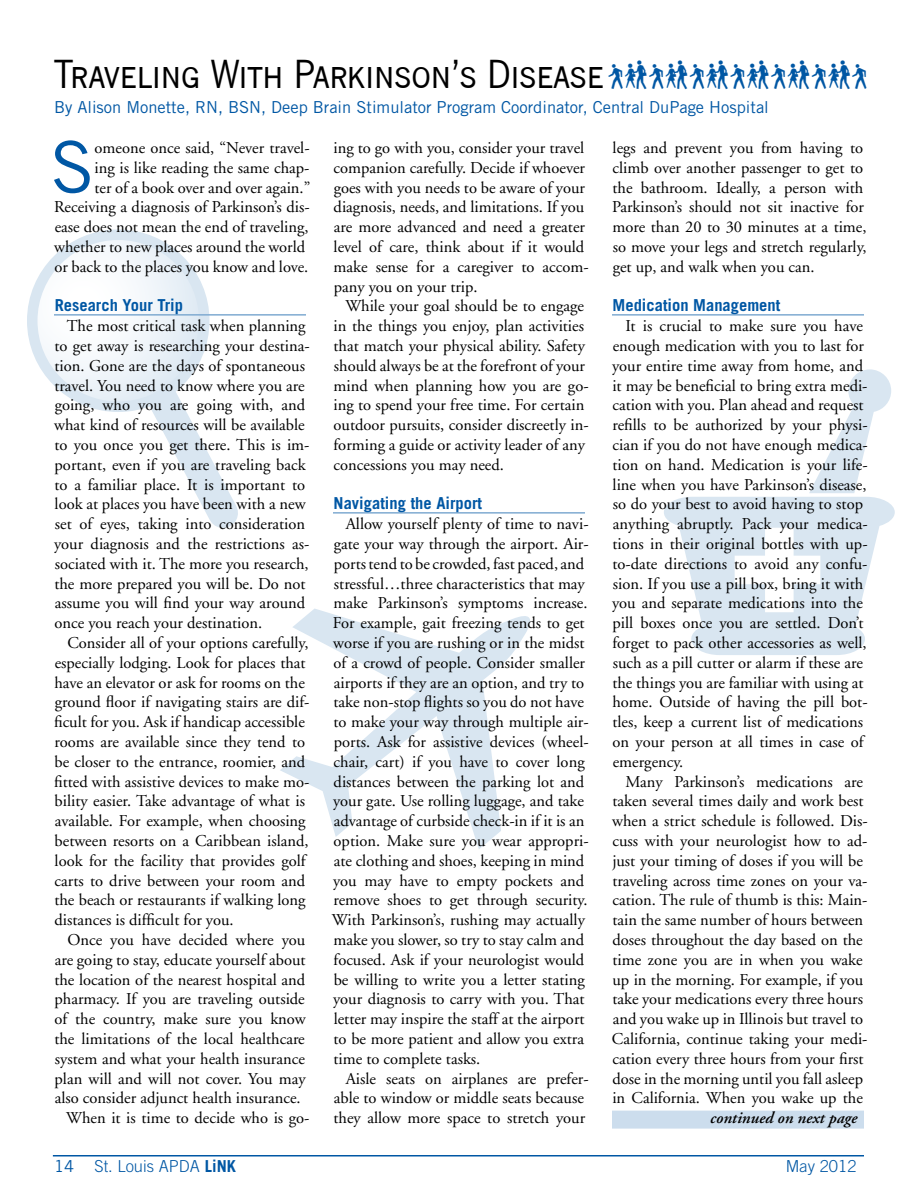
<style>
.page{position:relative;width:918px;height:1188px;background:#fff}
.page>*{position:absolute;margin:0;border:0;box-sizing:border-box;transform-origin:0 0}
.t1{font:71.4px "Trade Gothic LT Std";color:#0057a4}
.t2{font:42px "News Got SCT";color:#000}
.t3{font:36px "Carta";color:#0057a4}
.t4{font:16.5px/19.8px "Adobe Garamond";color:#000}
.t5{font:16.5px "Trade Gothic LT Std";color:#0057a4}
.t6{font:700 16.5px "Trade Gothic LT Std";color:#0057a4}
.t7{font:300 16.5px "Trade Gothic LT Std";color:#0057a4}
.t8{font:italic 600 16.5px "Adobe Garamond";color:#000}
.s1{font-size:42px}
.s2{font-weight:400}
.s3{font-weight:700}
</style>
<div class="page">
<hr style="left:53px;top:1155px;width:811px;height:1px;background:#0057a4">
<svg style="left:128px;top:351px;width:110px;height:177px"></svg>
<svg style="left:32px;top:235px;width:172px;height:172px"></svg>
<div style="left:27px;top:230px;width:183px;height:182px;border:10px solid #d9e6f1;border-radius:50%"></div>
<svg style="left:280px;top:609px;width:250px;height:240px"></svg>
<svg style="left:664px;top:369px;width:231px;height:286px"></svg>
<hr style="left:54px;top:314px;width:252px;height:2px;background:#80abd1">
<hr style="left:333px;top:512px;width:252px;height:2px;background:#80abd1">
<hr style="left:612px;top:314px;width:252px;height:2px;background:#80abd1">
<div style="left:612px;top:1111px;width:252px;height:18px;background:#ccdded"></div>
<h2 class="t2" style="left:54px;top:51px;width:551px">Traveling With Parkinson’s Disease</h2>
<p class="t5" style="left:54px;top:98px;width:716px">By Alison Monette, RN, BSN, Deep Brain Stimulator Program Coordinator, Central DuPage Hospital</p>
<h3 class="t3" style="left:608px;top:56px;width:262px">`<span class="s1">~</span>`<span class="s1">~</span>`<span class="s1">~</span>`<span class="s1">~</span>`<span class="s1">~</span>`<span class="s1">~</span>`</h3>
<h1 class="t1" style="left:50px;top:124px;width:45px">S</h1>
<p class="t4" style="left:95px;top:138px;width:217px">omeone once said, “Never travel-</p>
<p class="t4" style="left:94px;top:158px;width:217px">ing is like reading the same chap-</p>
<p class="t4" style="left:94px;top:178px;width:217px">ter of a book over and over again.”</p>
<p class="t4" style="left:54px;top:198px;width:257px">Receiving a diagnosis of Parkinson’s dis-</p>
<p class="t4" style="left:55px;top:217px;width:255px">ease does not mean the end of traveling,</p>
<p class="t4" style="left:54px;top:237px;width:253px">whether to new places around the world</p>
<p class="t4" style="left:55px;top:257px;width:255px">or back to the places you know and love.</p>
<p class="t6" style="left:55px;top:295px;width:130px">Research Your Trip</p>
<p class="t4" style="left:54px;top:316px;width:257px;text-indent:13px">The most critical task when planning to get away is researching your destina&shy;tion. Gone are the days of spontaneous travel. You need to know where you are going, who you are going with, and what kind of resources will be available to you once you get there. This is im&shy;portant, even if you are traveling back to a familiar place. It is important to look at places you have been with a new set of eyes, taking into consideration your diagnosis and the restrictions as&shy;sociated with it. The more you research, the more prepared you will be. Do not assume you will find your way around once you reach your destination.</p>
<p class="t4" style="left:54px;top:633px;width:257px;text-indent:13px">Consider all of your options carefully, especially lodging. Look for places that have an elevator or ask for rooms on the ground floor if navigating stairs are dif&shy;ficult for you. Ask if handicap accessible rooms are available since they tend to be closer to the entrance, roomier, and fitted with assistive devices to make mo&shy;bility easier. Take advantage of what is available. For example, when choosing between resorts on a Caribbean island, look for the facility that provides golf carts to drive between your room and the beach or restaurants if walking long distances is difficult for you.</p>
<p class="t4" style="left:67px;top:930px;width:239px">Once you have decided where you</p>
<p class="t4" style="left:55px;top:950px;width:252px">are going to stay, educate yourself about</p>
<p class="t4" style="left:54px;top:970px;width:252px">the location of the nearest hospital and</p>
<p class="t4" style="left:55px;top:990px;width:252px">pharmacy. If you are traveling outside</p>
<p class="t4" style="left:55px;top:1009px;width:253px">of the country, make sure you know</p>
<p class="t4" style="left:54px;top:1029px;width:252px">the limitations of the local healthcare</p>
<p class="t4" style="left:55px;top:1049px;width:251px">system and what your health insurance</p>
<p class="t4" style="left:55px;top:1069px;width:253px">plan will and will not cover. You may</p>
<p class="t4" style="left:55px;top:1089px;width:247px">also consider adjunct health insurance.</p>
<p class="t4" style="left:66px;top:1108px;width:245px">When it is time to decide who is go-</p>
<p class="t4" style="left:333px;top:138px;width:257px">ing to go with you, consider your travel companion carefully. Decide if whoever goes with you needs to be aware of your diagnosis, needs, and limitations. If you are more advanced and need a greater level of care, think about if it would make sense for a caregiver to accom&shy;pany you on your trip.</p>
<p class="t4" style="left:333px;top:297px;width:257px;text-indent:12px">While your goal should be to engage in the things you enjoy, plan activities that match your physical ability. Safety should always be at the forefront of your mind when planning how you are go&shy;ing to spend your free time. For certain outdoor pursuits, consider discreetly in&shy;forming a guide or activity leader of any concessions you may need.</p>
<p class="t6" style="left:334px;top:493px;width:150px">Navigating the Airport</p>
<p class="t4" style="left:332px;top:514px;width:258px;text-indent:14px">Allow yourself plenty of time to navi&shy;gate your way through the airport. Air&shy;ports tend to be crowded, fast paced, and stressful…three characteristics that may make Parkinson’s symptoms increase.<br>For example, gait freezing tends to get worse if you are rushing or in the midst of a crowd of people. Consider smaller airports if they are an option, and try to take non-stop flights so you do not have to make your way through multiple air&shy;ports. Ask for assistive devices (wheel&shy;chair, cart) if you have to cover long distances between the parking lot and your gate. Use rolling luggage, and take advantage of curbside check-in if it is an option. Make sure you wear appropri&shy;ate clothing and shoes, keeping in mind you may have to empty pockets and remove shoes to get through security.<br>With Parkinson’s, rushing may actually make you slower, so try to stay calm and focused. Ask if your neurologist would be willing to write you a letter stating your diagnosis to carry with you. That letter may inspire the staff at the airport to be more patient and allow you extra time to complete tasks.</p>
<p class="t4" style="left:333px;top:1069px;width:257px;text-indent:12px">Aisle seats on airplanes are prefer&shy;able to window or middle seats because they allow more space to stretch your</p>
<p class="t4" style="left:612px;top:138px;width:256px">legs and prevent you from having to climb over another passenger to get to the bathroom. Ideally, a person with Parkinson’s should not sit inactive for more than 20 to 30 minutes at a time, so move your legs and stretch regularly, get up, and walk when you can.</p>
<p class="t6" style="left:613px;top:295px;width:169px">Medication Management</p>
<p class="t4" style="left:612px;top:316px;width:257px;text-indent:13px">It is crucial to make sure you have enough medication with you to last for your entire time away from home, and it may be beneficial to bring extra medi&shy;cation with you. Plan ahead and request refills to be authorized by your physi&shy;cian if you do not have enough medica&shy;tion on hand. Medication is your life&shy;line when you have Parkinson’s disease, so do your best to avoid having to stop anything abruptly. Pack your medica&shy;tions in their original bottles with up&shy;to-date directions to avoid any confu&shy;sion. If you use a pill box, bring it with you and separate medications into the pill boxes once you are settled. Don’t forget to pack other accessories as well, such as a pill cutter or alarm if these are the things you are familiar with using at home. Outside of having the pill bot&shy;tles, keep a current list of medications on your person at all times in case of emergency.</p>
<p class="t4" style="left:612px;top:772px;width:257px;text-align:center">Many Parkinson’s medications are taken several times daily and work best when a strict schedule is followed. Dis&shy;cuss with your neurologist how to ad&shy;just your timing of doses if you will be traveling across time zones on your va&shy;cation. The rule of thumb is this: Main&shy;tain the same number of hours between doses throughout the day based on the time zone you are in when you wake up in the morning. For example, if you take your medications every three hours and you wake up in Illinois but travel to California, continue taking your medi&shy;cation every three hours from your first dose in the morning until you fall asleep in California. When you wake up the</p>
<p class="t8" style="left:710px;top:1109px;width:149px">continued on next page</p>
<p class="t7" style="left:54px;top:1156px;width:184px"><span class="s2">14</span> St. Louis APDA <span class="s3">LiNK</span></p>
<p class="t7" style="left:786px;top:1156px;width:72px">May 2012</p>
</div>
